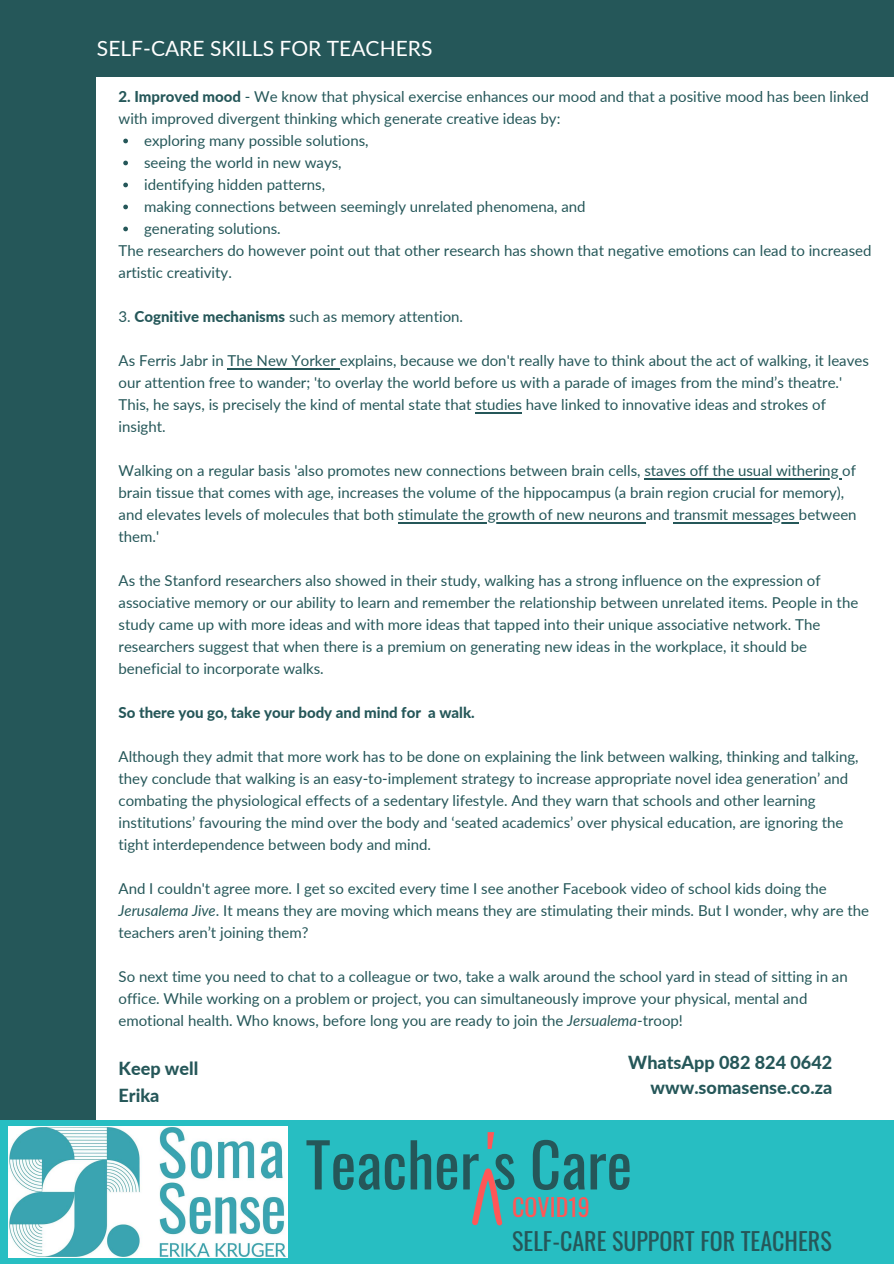
<style>
.page{position:relative;width:894px;height:1264px;background:#fff}
.page>*{position:absolute;margin:0;border:0;box-sizing:border-box;transform-origin:0 0}
.t1{font:60.75px "Oswald";color:#255759}
.t2{font:24px "Oswald";color:#255759}
.t3{font:24px "Oswald";color:#ff5757}
.t4{font:21px "Lato";color:#fff}
.t5{font:800 18px/26.7px "Lato";color:#255759}
.t6{font:15px/22px "Lato";color:#255759}
.t7{font:800 15px "Lato";color:#255759}
.s1{font-weight:800}
.s2{font-style:italic}
.s3{font-size:68.1px;color:#ff5757}
</style>
<div class="page">
<div style="left:0;top:0;width:893px;height:1263px;background:#255759"></div>
<div style="left:97px;top:77px;width:796px;height:1047px;background:#fff"></div>
<svg style="left:123px;top:139px;width:5px;height:4px"></svg>
<svg style="left:123px;top:161px;width:5px;height:4px"></svg>
<svg style="left:123px;top:183px;width:5px;height:4px"></svg>
<svg style="left:123px;top:205px;width:5px;height:4px"></svg>
<svg style="left:123px;top:226px;width:5px;height:5px"></svg>
<hr style="left:227px;top:368px;width:112px;height:1px;background:#255759">
<hr style="left:475px;top:412px;width:47px;height:1px;background:#255759">
<hr style="left:644px;top:478px;width:198px;height:1px;background:#255759">
<hr style="left:398px;top:522px;width:247px;height:1px;background:#255759">
<hr style="left:673px;top:522px;width:125px;height:1px;background:#255759">
<div style="left:0;top:1120px;width:893px;height:143px;background:#27bec2"></div>
<img style="left:8px;top:1126px;width:280px;height:131px">
<svg style="left:472px;top:1168px;width:30px;height:57px"></svg>
<h3 class="t4" style="left:97px;top:35px;width:337px">SELF-CARE SKILLS FOR TEACHERS</h3>
<p class="t6" style="left:118px;top:86px;width:751px"><span class="s1">2. Improved mood</span> - We know that physical exercise enhances our mood and that a positive mood has been linked with improved divergent thinking which generate creative ideas by:</p>
<p class="t6" style="left:144px;top:130px;width:443px">exploring many possible solutions,<br>seeing the world in new ways,<br>identifying hidden patterns,<br>making connections between seemingly unrelated phenomena, and generating solutions.</p>
<p class="t6" style="left:118px;top:239px;width:754px">The researchers do however point out that other research has shown that negative emotions can lead to increased artistic creativity.</p>
<p class="t6" style="left:118px;top:305px;width:346px">3. <span class="s1">Cognitive mechanisms</span> such as memory attention.</p>
<p class="t6" style="left:118px;top:349px;width:751px">As Ferris Jabr in The New Yorker explains, because we don't really have to think about the act of walking, it leaves our attention free to wander; 'to overlay the world before us with a parade of images from the mind’s theatre.' This, he says, is precisely the kind of mental state that studies have linked to innovative ideas and strokes of insight.</p>
<p class="t6" style="left:118px;top:459px;width:739px">Walking on a regular basis 'also promotes new connections between brain cells, staves off the usual withering of brain tissue that comes with age, increases the volume of the hippocampus (a brain region crucial for memory), and elevates levels of molecules that both stimulate the growth of new neurons and transmit messages between them.'</p>
<p class="t6" style="left:118px;top:569px;width:741px">As the Stanford researchers also showed in their study, walking has a strong influence on the expression of associative memory or our ability to learn and remember the relationship between unrelated items. People in the study came up with more ideas and with more ideas that tapped into their unique associative network. The researchers suggest that when there is a premium on generating new ideas in the workplace, it should be beneficial to incorporate walks.</p>
<p class="t7" style="left:118px;top:703px;width:357px">So there you go, take your body and mind for a walk.</p>
<p class="t6" style="left:118px;top:745px;width:741px">Although they admit that more work has to be done on explaining the link between walking, thinking and talking, they conclude that walking is an easy-to-implement strategy to increase appropriate novel idea generation’ and combating the physiological effects of a sedentary lifestyle. And they warn that schools and other learning institutions’ favouring the mind over the body and ‘seated academics’ over physical education, are ignoring the tight interdependence between body and mind.</p>
<p class="t6" style="left:118px;top:877px;width:751px">And I couldn't agree more. I get so excited every time I see another Facebook video of school kids doing the<br><span class="s2">Jerusalema Jive</span>. It means they are moving which means they are stimulating their minds. But I wonder, why are the teachers aren’t joining them?</p>
<p class="t6" style="left:118px;top:965px;width:730px">So next time you need to chat to a colleague or two, take a walk around the school yard in stead of sitting in an office. While working on a problem or project, you can simultaneously improve your physical, mental and emotional health. Who knows, before long you are ready to join the <span class="s2">Jersualema</span>-troop!</p>
<p class="t5" style="left:118px;top:1054px;width:81px">Keep well<br>Erika</p>
<h1 class="t1" style="left:305px;top:1116px;width:328px">Teacher<span class="s3">'</span>s Care</h1>
<h2 class="t3" style="left:512px;top:1188px;width:79px">COVID19</h2>
<h2 class="t2" style="left:512px;top:1222px;width:321px">SELF-CARE SUPPORT FOR TEACHERS</h2>
<p class="t5" style="left:628px;top:1049px;width:205px;line-height:24.8px;text-align:right">WhatsApp 082 824 0642 www.somasense.co.za</p>
</div>
